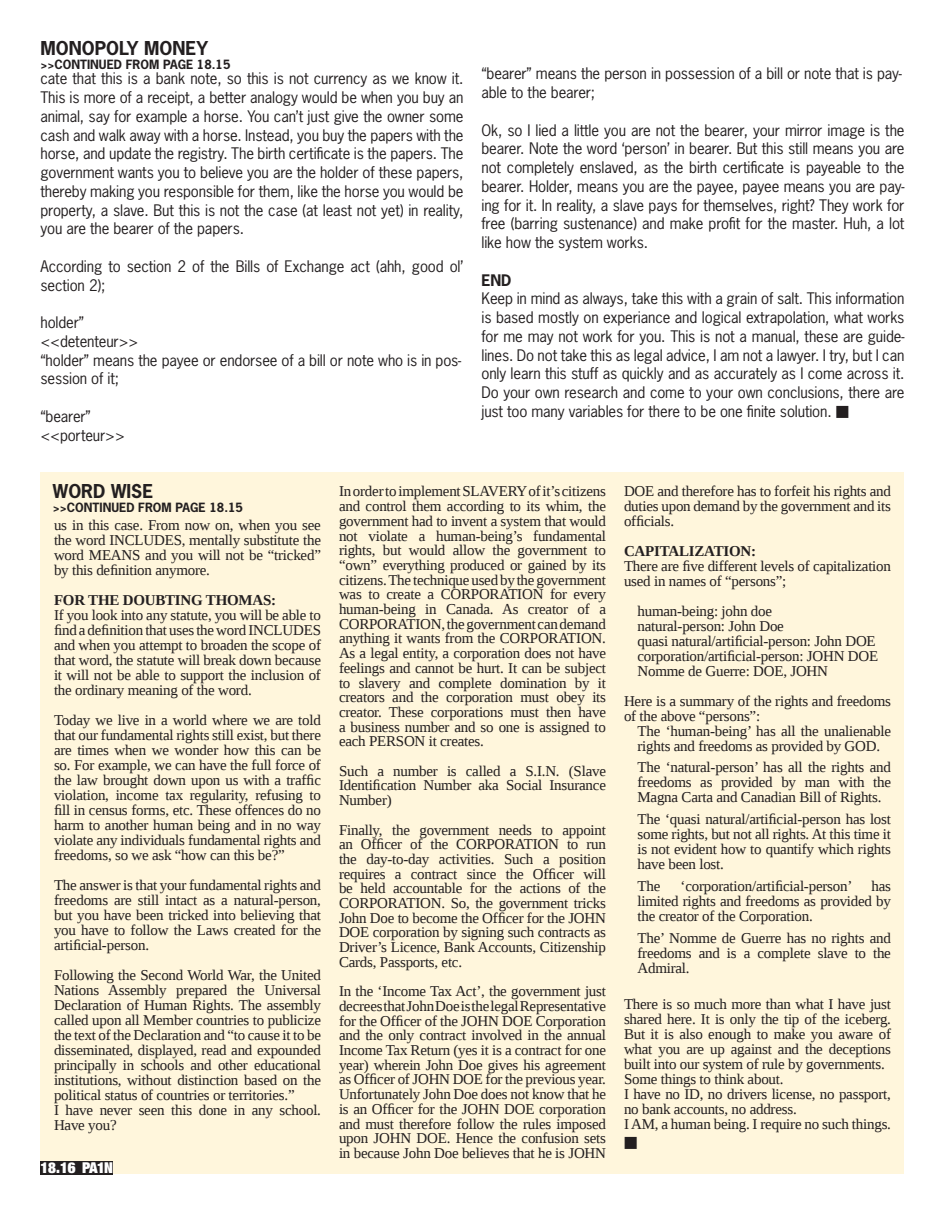
<style>
.page{position:relative;width:945px;height:1215px;background:#fff}
.page>*{position:absolute;margin:0;border:0;box-sizing:border-box;transform-origin:0 0}
.t1{font:700 18px "News Gothic Std";color:#231f20}
.t2{font:15px/15px "Liberation Serif";letter-spacing:-.015em;color:#231f20;text-align:justify}
.t3{font:15px/18.8px "News Gothic Std";letter-spacing:-.01em;color:#231f20}
.t4{font:900 condensed 15px "Helvetica Neue LT Std";letter-spacing:-.05em;color:#fff}
.t5{font:15px "Universal Std Newswith Comm Pi";color:#231f20}
.t6{font:700 12px "News Gothic Std";color:#231f20}
.s1{font-weight:700}
.s2{font-family:"Universal Std Newswith Comm Pi"}
</style>
<div class="page">
<div style="left:40px;top:472px;width:864px;height:702px;background:#fff6dc"></div>
<div style="left:40px;top:1161px;width:73px;height:13px;background:#231f20"></div>
<p class="t1" style="left:40px;top:36px;width:15px">MONO</p>
<p class="t1" style="left:95px;top:36px;width:63px">POLY MONE</p>
<p class="t1" style="left:196px;top:36px;width:13px">Y</p>
<p class="t6" style="left:40px;top:56px;width:31px">&gt;&gt;CONTINUED</p>
<p class="t6" style="left:126px;top:56px;width:10px">FROM</p>
<p class="t6" style="left:163px;top:56px;width:16px">PAGE</p>
<p class="t6" style="left:197px;top:56px;width:35px">18.15</p>
<p class="t3" style="left:40px;top:69px;width:425px;text-align:justify">cate that this is a bank note, so this is not currency as we know it.<br>This is more of a receipt, a better analogy would be when you buy an animal, say for example a horse. You can’t just give the owner some cash and walk away with a horse. Instead, you buy the papers with the horse, and update the registry. The birth certificate is the papers. The government wants you to believe you are the holder of these papers, thereby making you responsible for them, like the horse you would be property, a slave. But this is not the case (at least not yet) in reality, you are the bearer of the papers.</p>
<p class="t3" style="left:40px;top:257px;width:424px">According to section 2 of the Bills of Exchange act (ahh, good ol’ section 2);</p>
<p class="t3" style="left:40px;top:313px;width:422px">holder”<br>&lt;&lt;detenteur&gt;&gt;<br>“holder” means the payee or endorsee of a bill or note who is in pos&shy;session of it;</p>
<p class="t3" style="left:40px;top:407px;width:86px">“bearer” &lt;&lt;porteur&gt;&gt;</p>
<p class="t3" style="left:482px;top:64px;width:422px">“bearer” means the person in possession of a bill or note that is pay&shy;able to the bearer;</p>
<p class="t3" style="left:482px;top:121px;width:425px;text-align:justify">Ok, so I lied a little you are not the bearer, your mirror image is the bearer. Note the word ‘person’ in bearer. But this still means you are not completely enslaved, as the birth certificate is payeable to the bearer. Holder, means you are the payee, payee means you are pay&shy;ing for it. In reality, a slave pays for themselves, right? They work for free (barring sustenance) and make profit for the master. Huh, a lot like how the system works.</p>
<p class="t3" style="left:482px;top:271px;width:425px"><span class="s1">END<br></span>Keep in mind as always, take this with a grain of salt. This information is based mostly on experiance and logical extrapolation, what works for me may not work for you. This is not a manual, these are guide&shy;lines. Do not take this as legal advice, I am not a lawyer. I try, but I can only learn this stuff as quickly and as accurately as I come across it.<br>Do your own research and come to your own conclusions, there are just too many variables for there to be one finite solution. <span class="s2">■</span></p>
<p class="t1" style="left:53px;top:479px;width:29px">WORD</p>
<p class="t1" style="left:111px;top:479px;width:25px">WISE</p>
<p class="t6" style="left:53px;top:500px;width:31px">&gt;&gt;CONTINUED</p>
<p class="t6" style="left:138px;top:500px;width:10px">FROM</p>
<p class="t6" style="left:176px;top:500px;width:16px">PAGE</p>
<p class="t6" style="left:209px;top:500px;width:35px">18.15</p>
<p class="t2" style="left:54px;top:518px;width:269px">us in this case. From now on, when you see the word INCLUDES, mentally substitute the word MEANS and you will not be “tricked” by this definition anymore.</p>
<p class="t2" style="left:54px;top:593px;width:269px;text-align:left"><span class="s1">FOR THE DOUBTING THOMAS:<br></span>If you look into any statute, you will be able to find a definition that uses the word INCLUDES and when you attempt to broaden the scope of that word, the statute will break down because it will not be able to support the inclusion of the ordinary meaning of the word.</p>
<p class="t2" style="left:54px;top:713px;width:269px">Today we live in a world where we are told that our fundamental rights still exist, but there are times when we wonder how this can be so. For example, we can have the full force of the law brought down upon us with a traffic violation, income tax regularity, refusing to fill in census forms, etc. These offences do no harm to another human being and in no way violate any individuals fundamental rights and freedoms, so we ask “how can this be?”</p>
<p class="t2" style="left:54px;top:878px;width:269px">The answer is that your fundamental rights and freedoms are still intact as a natural-person, but you have been tricked into believing that you have to follow the Laws created for the artificial-person.</p>
<p class="t2" style="left:54px;top:968px;width:269px;text-align:left">Following the Second World War, the United Nations Assembly prepared the Universal Declaration of Human Rights. The assembly called upon all Member countries to publicize the text of the Declaration and “to cause it to be disseminated, displayed, read and expounded principally in schools and other educational institutions, without distinction based on the political status of countries or territories.”<br>I have never seen this done in any school.<br>Have you?</p>
<p class="t4" style="left:40px;top:1158px;width:74px">18.16 PA1N</p>
<p class="t2" style="left:339px;top:484px;width:269px">In order to implement SLAVERY of it’s citizens and control them according to its whim, the government had to invent a system that would not violate a human-being’s fundamental rights, but would allow the government to “own” everything produced or gained by its citizens. The technique used by the government was to create a CORPORATION for every human-being in Canada. As creator of a CORPORATION, the government can demand anything it wants from the CORPORATION.<br>As a legal entity, a corporation does not have feelings and cannot be hurt. It can be subject to slavery and complete domination by it creators and the corporation must obey its creator. These corporations must then have a business number and so one is assigned to each PERSON it creates.</p>
<p class="t2" style="left:339px;top:763px;width:269px">Such a number is called a S.I.N. (Slave Identification Number aka Social Insurance Number)</p>
<p class="t2" style="left:339px;top:822px;width:269px">Finally, the government needs to appoint an Officer of the CORPORATION to run the day-to-day activities. Such a position requires a contract since the Officer will be held accountable for the actions of the CORPORATION. So, the government tricks John Doe to become the Officer for the JOHN DOE corporation by signing such contracts as Driver’s Licence, Bank Accounts, Citizenship Cards, Passports, etc.</p>
<p class="t2" style="left:339px;top:984px;width:269px">In the ‘Income Tax Act’, the government just decrees that John Doe is the legal Representative for the Officer of the JOHN DOE Corporation and the only contract involved in the annual Income Tax Return (yes it is a contract for one year) wherein John Doe gives his agreement as Officer of JOHN DOE for the previous year.<br>Unfortunately John Doe does not know that he is an Officer for the JOHN DOE corporation and must therefore follow the rules imposed upon JOHN DOE. Hence the confusion sets in because John Doe believes that he is JOHN</p>
<p class="t2" style="left:624px;top:484px;width:269px">DOE and therefore has to forfeit his rights and duties upon demand by the government and its officials.</p>
<p class="t2" style="left:624px;top:543px;width:269px;text-align:left"><span class="s1">CAPITALIZATION :<br></span>There are five different levels of capitalization used in names of “persons”;</p>
<p class="t2" style="left:638px;top:603px;width:242px;text-align:left">human-being: john doe<br>natural-person: John Doe<br>quasi natural/artificial-person: John DOE corporation/artificial-person: JOHN DOE<br>Nomme de Guerre: DOE, JOHN</p>
<p class="t2" style="left:624px;top:693px;width:269px">Here is a summary of the rights and freedoms</p>
<p class="t2" style="left:624px;top:708px;width:138px">of the above “persons”:</p>
<p class="t2" style="left:638px;top:723px;width:255px">The ‘human-being’ has all the unalienable</p>
<p class="t2" style="left:638px;top:738px;width:244px">rights and freedoms as provided by GOD.</p>
<p class="t2" style="left:638px;top:760px;width:255px">The ‘natural-person’ has all the rights and freedoms as provided by man with the Magna Carta and Canadian Bill of Rights.</p>
<p class="t2" style="left:638px;top:811px;width:255px">The ‘quasi natural/artificial-person has lost some rights, but not all rights. At this time it is not evident how to quantify which rights have been lost.</p>
<p class="t2" style="left:638px;top:878px;width:24px">The</p>
<p class="t2" style="left:681px;top:878px;width:173px">‘corporation/artificial-person’</p>
<p class="t2" style="left:638px;top:878px;width:255px;text-indent:234px">has limited rights and freedoms as provided by the creator of the Corporation.</p>
<p class="t2" style="left:638px;top:930px;width:255px">The’ Nomme de Guerre has no rights and freedoms and is a complete slave to the Admiral.</p>
<p class="t2" style="left:624px;top:997px;width:269px;text-align:left">There is so much more than what I have just shared here. It is only the tip of the iceberg.<br>But it is also enough to make you aware of what you are up against and the deceptions built into our system of rule by governments.<br>Some things to think about.<br>I have no ID, no drivers license, no passport, no bank accounts, no address.<br>I AM, a human being. I require no such things.</p>
<p class="t5" style="left:624px;top:1137px;width:15px">■</p>
</div>
